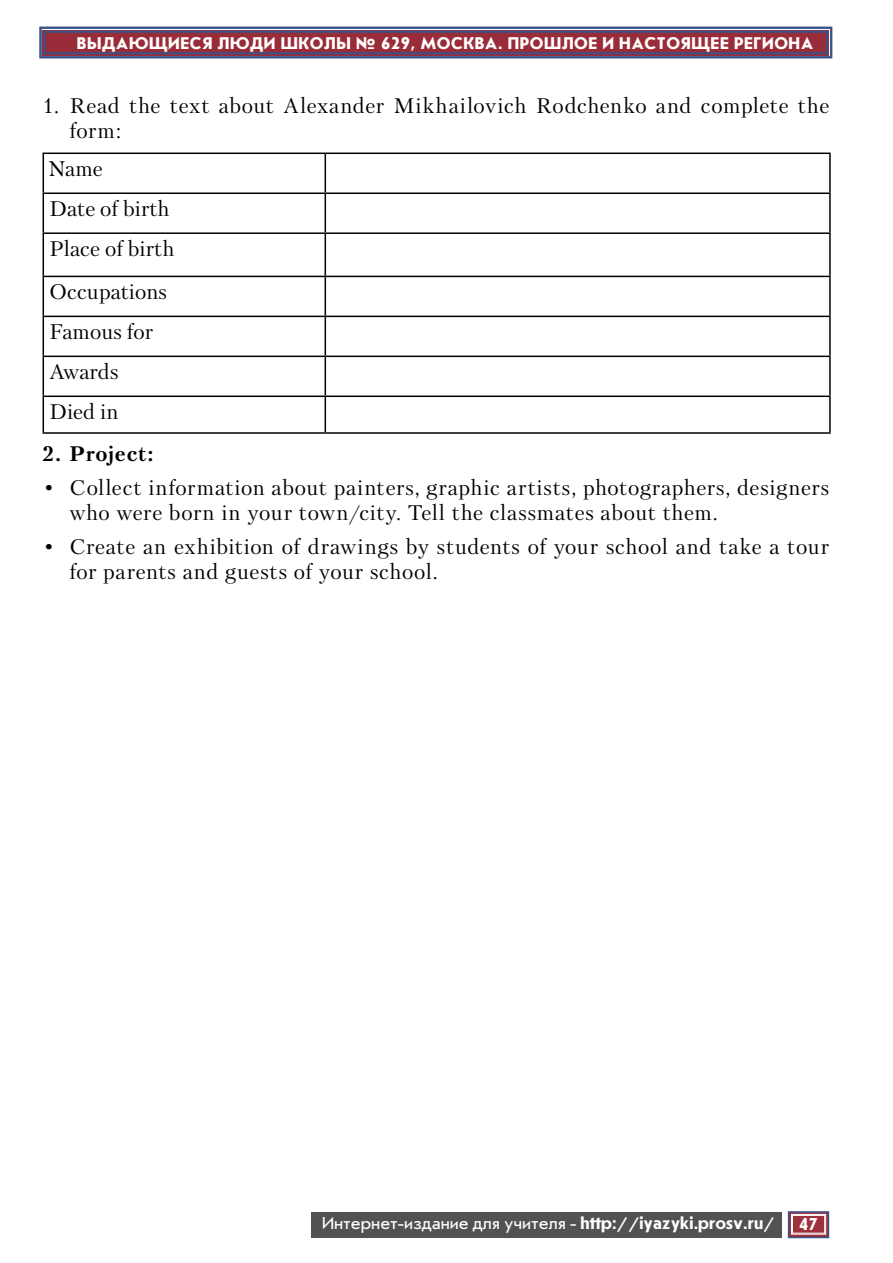
<style>
.page{position:relative;width:893px;height:1263px;background:#fff}
.page>*{position:absolute;margin:0;border:0;box-sizing:border-box;transform-origin:0 0}
.t1{font:21px/25.2px "Petersburg C San Pin";letter-spacing:.02em;color:#000}
.t2{font:21px/39.9px "Petersburg C San Pin";color:#000}
.t3{font:700 21px "Petersburg C San Pin";letter-spacing:.035em;color:#000}
.t4{font:18px "Journal Sans C";color:#fffefd}
.t5{font:700 18px "Journal Sans C";color:#fffefd}
.t6{font:700 17.7px "Journal Sans C";letter-spacing:.03em;color:#fffefd}
.s1{font-weight:700}
</style>
<div class="page">
<div style="left:788px;top:1211px;width:41px;height:27px;background:#ddb8bb;border:2px solid #395288"></div>
<svg style="left:791px;top:1214px;width:35px;height:20px"></svg>
<div style="left:792px;top:1215px;width:33px;height:18px;border:1px solid #fffefd"></div>
<div style="left:311px;top:1212px;width:470px;height:25px;background:#525252"></div>
<svg style="left:39px;top:26px;width:794px;height:33px;background:#8e4559"></svg>
<div style="left:44px;top:31px;width:784px;height:23px;border:2px solid #395288"></div>
<hr style="left:43px;top:153px;width:282px;height:1px;background:#000">
<hr style="left:43px;top:154px;width:1px;height:38px;background:#000">
<hr style="left:325px;top:153px;width:506px;height:1px;background:#000">
<hr style="left:325px;top:154px;width:1px;height:38px;background:#000">
<hr style="left:829px;top:154px;width:2px;height:38px;background:#000">
<hr style="left:43px;top:192px;width:282px;height:2px;background:#000">
<hr style="left:43px;top:194px;width:1px;height:38px;background:#000">
<hr style="left:325px;top:192px;width:506px;height:2px;background:#000">
<hr style="left:325px;top:194px;width:1px;height:38px;background:#000">
<hr style="left:829px;top:194px;width:2px;height:38px;background:#000">
<hr style="left:43px;top:232px;width:282px;height:2px;background:#000">
<hr style="left:43px;top:234px;width:1px;height:42px;background:#000">
<hr style="left:325px;top:232px;width:506px;height:2px;background:#000">
<hr style="left:325px;top:234px;width:1px;height:42px;background:#000">
<hr style="left:829px;top:234px;width:2px;height:42px;background:#000">
<hr style="left:43px;top:276px;width:282px;height:1px;background:#000">
<hr style="left:43px;top:277px;width:1px;height:39px;background:#000">
<hr style="left:325px;top:276px;width:506px;height:1px;background:#000">
<hr style="left:325px;top:277px;width:1px;height:39px;background:#000">
<hr style="left:829px;top:277px;width:2px;height:39px;background:#000">
<hr style="left:43px;top:316px;width:282px;height:1px;background:#000">
<hr style="left:43px;top:317px;width:1px;height:39px;background:#000">
<hr style="left:325px;top:316px;width:506px;height:1px;background:#000">
<hr style="left:325px;top:317px;width:1px;height:39px;background:#000">
<hr style="left:829px;top:317px;width:2px;height:39px;background:#000">
<hr style="left:43px;top:356px;width:282px;height:1px;background:#000">
<hr style="left:43px;top:357px;width:1px;height:38px;background:#000">
<hr style="left:325px;top:356px;width:506px;height:1px;background:#000">
<hr style="left:325px;top:357px;width:1px;height:38px;background:#000">
<hr style="left:829px;top:357px;width:2px;height:38px;background:#000">
<hr style="left:43px;top:395px;width:282px;height:2px;background:#000">
<hr style="left:43px;top:397px;width:1px;height:35px;background:#000">
<hr style="left:325px;top:395px;width:506px;height:2px;background:#000">
<hr style="left:325px;top:397px;width:1px;height:35px;background:#000">
<hr style="left:829px;top:397px;width:2px;height:35px;background:#000">
<hr style="left:43px;top:432px;width:282px;height:2px;background:#000">
<hr style="left:325px;top:432px;width:506px;height:2px;background:#000">
<p class="t6" style="left:77px;top:34px;width:738px">ВЫДАЮЩИЕСЯ ЛЮДИ ШКОЛЫ № 629, МОСКВА. ПРОШЛОЕ И НАСТОЯЩЕЕ РЕГИОНА</p>
<p class="t1" style="left:70px;top:93px;width:761px;text-indent:-27px">1. Read the text about Alexander Mikhailovich Rodchenko and complete the form:</p>
<p class="t2" style="left:49px;top:148px;width:127px">Name<br>Date of birth<br>Place of birth</p>
<p class="t2" style="left:49px;top:271px;width:119px">Occupations<br>Famous for<br>Awards<br>Died in</p>
<p class="t3" style="left:43px;top:441px;width:113px">2. Project:</p>
<p class="t1" style="left:70px;top:475px;width:761px;text-indent:-27px">• Collect information about painters, graphic artists, photographers, designers who were born in your town/city. Tell the classmates about them.</p>
<p class="t1" style="left:70px;top:534px;width:761px;text-indent:-27px">• Create an exhibition of drawings by students of your school and take a tour for parents and guests of your school.</p>
<p class="t4" style="left:322px;top:1214px;width:454px">Интернет-издание для учителя - <span class="s1">http://iyazyki.prosv.ru/</span></p>
<p class="t5" style="left:799px;top:1214px;width:20px">47</p>
</div>
